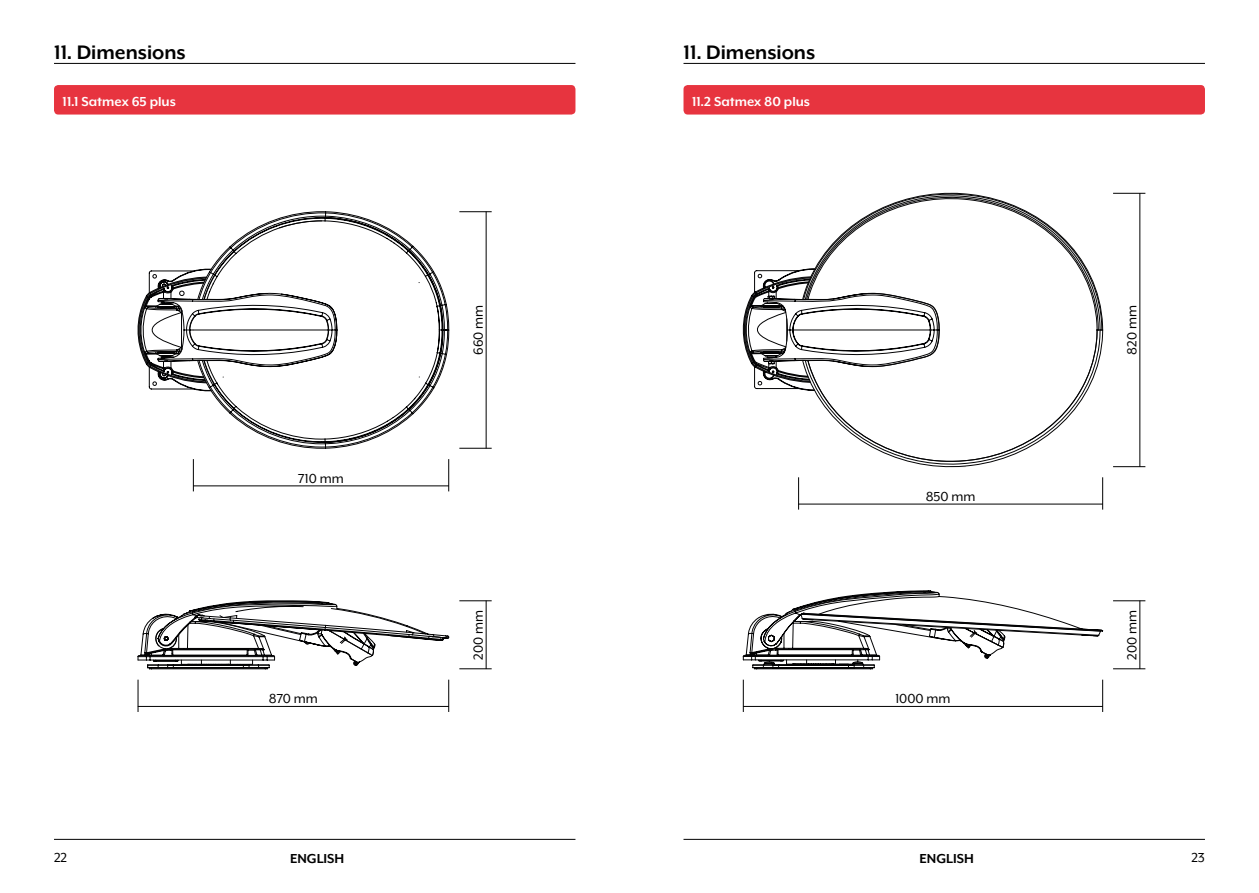
<style>
.page{position:relative;width:1259px;height:893px;background:#fff}
.page>*{position:absolute;margin:0;border:0;box-sizing:border-box;transform-origin:0 0}
.t1{font:700 22.5px "Mr Eaves XL Mod OT";color:#000}
.t2{font:15px "Mr Eaves XL Mod OT";color:#000}
.t3{font:700 15px "Mr Eaves XL Mod OT";color:#fff}
.t4{font:700 15px "Mr Eaves XL Mod OT";color:#000}
</style>
<div class="page">
<hr style="left:54px;top:63px;width:521px;height:1px;background:#000">
<hr style="left:54px;top:839px;width:521px;height:1px;background:#000">
<hr style="left:683px;top:63px;width:522px;height:1px;background:#000">
<hr style="left:683px;top:839px;width:522px;height:1px;background:#000">
<div style="left:54px;top:85px;width:521px;height:30px;background:#e7343f;border-radius:4px"></div>
<div style="left:683px;top:85px;width:522px;height:30px;background:#e7343f;border-radius:4px"></div>
<svg style="left:139px;top:270px;width:16px;height:119px"></svg>
<svg style="left:155px;top:211px;width:294px;height:238px"></svg>
<svg style="left:138px;top:600px;width:311px;height:69px"></svg>
<hr style="left:138px;top:680px;width:1px;height:32px;background:#000">
<hr style="left:448px;top:680px;width:1px;height:32px;background:#000">
<hr style="left:138px;top:706px;width:311px;height:1px;background:#000">
<hr style="left:459px;top:668px;width:33px;height:1px;background:#000">
<hr style="left:459px;top:600px;width:33px;height:1px;background:#000">
<hr style="left:486px;top:601px;width:1px;height:68px;background:#000">
<hr style="left:459px;top:448px;width:33px;height:1px;background:#000">
<hr style="left:459px;top:211px;width:33px;height:1px;background:#000">
<hr style="left:486px;top:211px;width:1px;height:237px;background:#000">
<hr style="left:193px;top:459px;width:1px;height:32px;background:#000">
<hr style="left:448px;top:459px;width:1px;height:32px;background:#000">
<hr style="left:193px;top:486px;width:256px;height:1px;background:#000">
<svg style="left:744px;top:192px;width:359px;height:276px"></svg>
<svg style="left:760px;top:294px;width:103px;height:72px"></svg>
<svg style="left:743px;top:590px;width:360px;height:79px"></svg>
<hr style="left:743px;top:680px;width:1px;height:32px;background:#000">
<hr style="left:1102px;top:680px;width:1px;height:32px;background:#000">
<hr style="left:743px;top:706px;width:360px;height:1px;background:#000">
<hr style="left:1113px;top:668px;width:32px;height:1px;background:#000">
<hr style="left:1113px;top:600px;width:32px;height:1px;background:#000">
<hr style="left:1139px;top:601px;width:1px;height:68px;background:#000">
<hr style="left:1113px;top:466px;width:32px;height:1px;background:#000">
<hr style="left:1113px;top:193px;width:32px;height:1px;background:#000">
<hr style="left:1139px;top:193px;width:1px;height:274px;background:#000">
<hr style="left:798px;top:477px;width:1px;height:33px;background:#000">
<hr style="left:1102px;top:477px;width:1px;height:33px;background:#000">
<hr style="left:798px;top:504px;width:305px;height:1px;background:#000">
<h1 class="t1" style="left:54px;top:41px;width:133px">11. Dimensions</h1>
<h1 class="t1" style="left:683px;top:41px;width:133px">11. Dimensions</h1>
<p class="t3" style="left:63px;top:94px;width:115px">11.1 Satmex 65 plus</p>
<p class="t3" style="left:692px;top:94px;width:119px">11.2 Satmex 80 plus</p>
<p class="t2" style="left:298px;top:471px;width:47px">710 mm</p>
<p class="t2" style="left:269px;top:691px;width:51px">870 mm</p>
<p class="t2" style="left:471px;top:355px;width:51px;rotate:-90deg">660 mm</p>
<p class="t2" style="left:471px;top:660px;width:51px;rotate:-90deg">200 mm</p>
<p class="t2" style="left:925px;top:489px;width:51px">850 mm</p>
<p class="t2" style="left:895px;top:691px;width:57px">1000 mm</p>
<p class="t2" style="left:1124px;top:355px;width:51px;rotate:-90deg">820 mm</p>
<p class="t2" style="left:1124px;top:660px;width:51px;rotate:-90deg">200 mm</p>
<p class="t2" style="left:54px;top:850px;width:15px">22</p>
<p class="t4" style="left:290px;top:851px;width:56px">ENGLISH</p>
<p class="t4" style="left:919px;top:851px;width:56px">ENGLISH</p>
<p class="t2" style="left:1191px;top:850px;width:15px">23</p>
</div>
